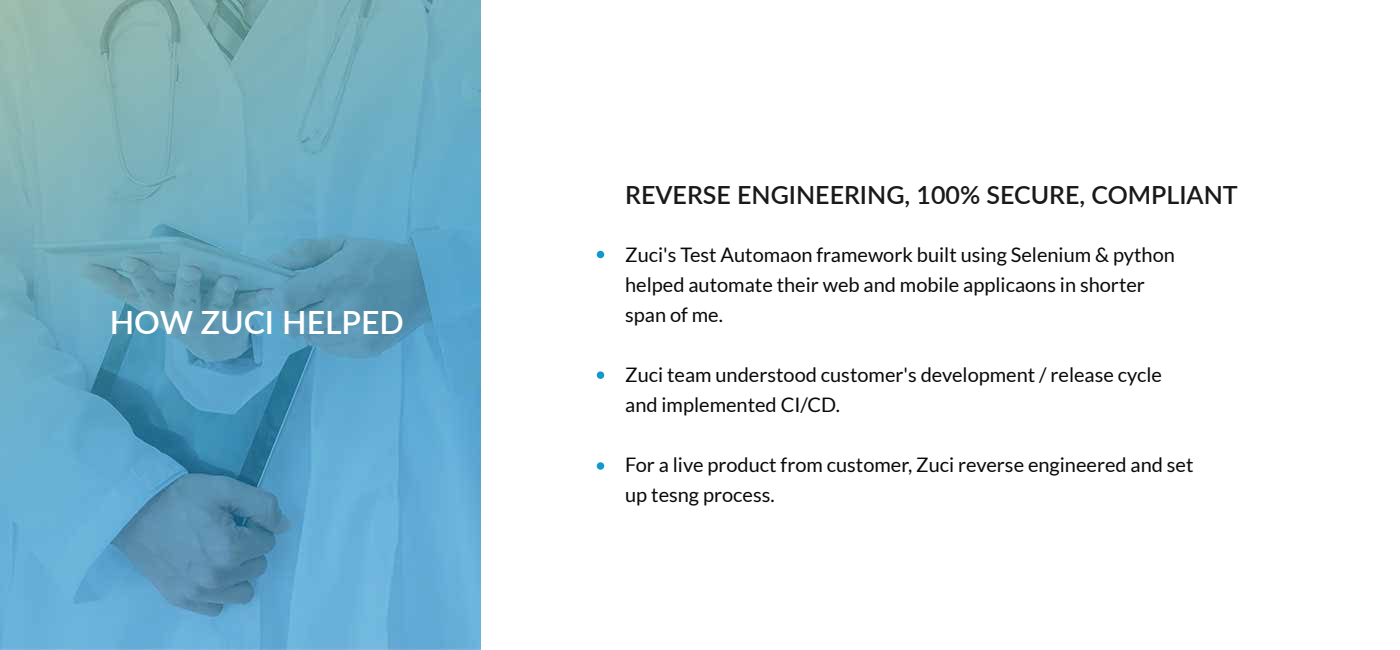
<style>
.page{position:relative;width:1400px;height:650px;background:#fff}
.page>*{position:absolute;margin:0;border:0;box-sizing:border-box;transform-origin:0 0}
.t1{font:600 32px "Lato";color:#fff}
.t2{font:600 25px "Lato";color:#191919}
.t3{font:20px/30px "Lato";color:#0a0a0a}
</style>
<div class="page">
<img style="left:0;top:0;width:481px;height:650px">
<div style="left:597px;top:251px;width:7px;height:7px;background:#1199ce;border-radius:50%"></div>
<div style="left:597px;top:371px;width:7px;height:8px;background:#1199ce;border-radius:50%"></div>
<div style="left:597px;top:462px;width:7px;height:8px;background:#1199ce;border-radius:50%"></div>
<h1 class="t1" style="left:110px;top:299px;width:296px">HOW ZUCI HELPED</h1>
<p class="t2" style="left:625px;top:176px;width:614px">REVERSE ENGINEERING, 100% SECURE, COMPLIANT</p>
<p class="t3" style="left:625px;top:240px;width:551px">Zuci's Test Automaon framework built using Selenium &amp; python helped automate their web and mobile applicaons in shorter span of me.</p>
<p class="t3" style="left:625px;top:360px;width:538px">Zuci team understood customer's development / release cycle and implemented CI/CD.</p>
<p class="t3" style="left:625px;top:450px;width:570px">For a live product from customer, Zuci reverse engineered and set up tesng process.</p>
</div>
